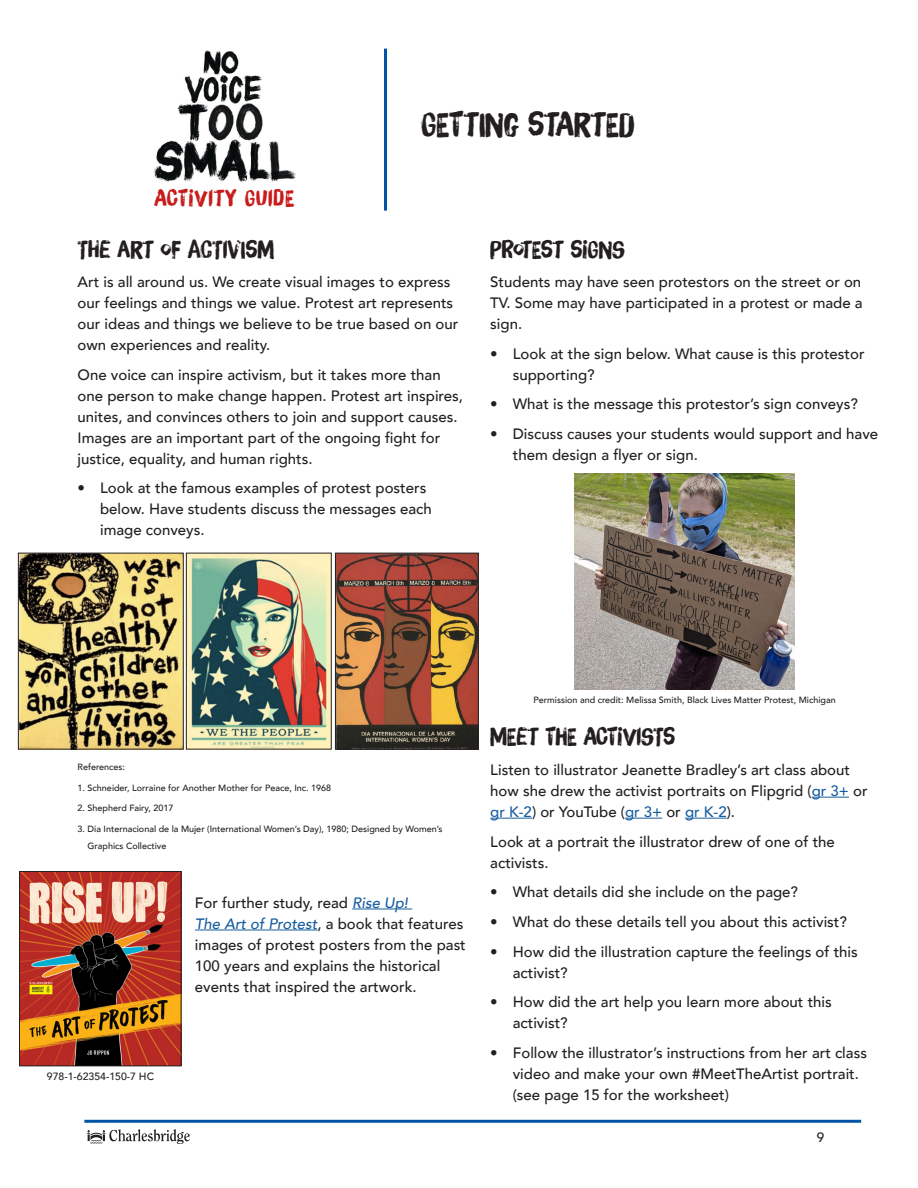
<style>
.page{position:relative;width:918px;height:1188px;background:#fff}
.page>*{position:absolute;margin:0;border:0;box-sizing:border-box;transform-origin:0 0}
.t1{font:33px "Brush Up";color:#231f20}
.t2{font:24px "Brush Up";color:#231f20}
.t3{font:22.5px "Brush Up";letter-spacing:.04em;color:#c71c1b}
.t4{font:500 15px/21px "Avenir";color:#231f20}
.t5{font:500 13.5px "Avenir";color:#231f20}
.t6{font:500 10.5px "Avenir";color:#231f20}
.t7{font:500 9px/16.5px "Avenir";color:#231f20}
.s1{font-style:italic;color:#175d9e}
.s2{color:#175d9e}
</style>
<div class="page">
<img style="left:87px;top:1129px;width:103px;height:15px">
<hr style="left:84px;top:1120px;width:777px;height:3px;background:#0054a5">
<hr style="left:352px;top:909px;width:60px;height:1px;background:#175d9e">
<hr style="left:195px;top:930px;width:123px;height:1px;background:#175d9e">
<hr style="left:812px;top:797px;width:37px;height:1px;background:#175d9e">
<hr style="left:490px;top:818px;width:42px;height:1px;background:#175d9e">
<hr style="left:625px;top:818px;width:37px;height:1px;background:#175d9e">
<hr style="left:685px;top:818px;width:42px;height:1px;background:#175d9e">
<img style="left:575px;top:474px;width:220px;height:216px">
<hr style="left:384px;top:49px;width:3px;height:162px;background:#0054a5">
<img style="left:154px;top:51px;width:142px;height:131px">
<img style="left:20px;top:555px;width:162px;height:193px">
<div style="left:18px;top:553px;width:166px;height:197px;border:1px solid #231f20"></div>
<img style="left:188px;top:555px;width:142px;height:193px">
<div style="left:186px;top:553px;width:146px;height:197px;border:1px solid #231f20"></div>
<img style="left:337px;top:555px;width:140px;height:193px">
<div style="left:335px;top:553px;width:144px;height:197px;border:1px solid #231f20"></div>
<img style="left:21px;top:873px;width:158px;height:191px">
<div style="left:19px;top:871px;width:162px;height:195px;border:1px solid #231f20"></div>
<p class="t3" style="left:154px;top:185px;width:141px">ACTIVITY GUIDE</p>
<p class="t1" style="left:421px;top:104px;width:215px">GETTING STARTED</p>
<p class="t2" style="left:78px;top:235px;width:198px">THE ART OF ACTIVISM</p>
<p class="t4" style="left:78px;top:271px;width:382px">Art is all around us. We create visual images to express our feelings and things we value. Protest art represents our ideas and things we believe to be true based on our own experiences and reality.</p>
<p class="t4" style="left:78px;top:363px;width:387px">One voice can inspire activism, but it takes more than one person to make change happen. Protest art inspires, unites, and convinces others to join and support causes.<br>Images are an important part of the ongoing fight for justice, equality, and human rights.</p>
<p class="t4" style="left:100px;top:477px;width:333px;text-indent:-23px">• Look at the famous examples of protest posters below. Have students discuss the messages each image conveys.</p>
<p class="t2" style="left:490px;top:235px;width:136px">PROTEST SIGNS</p>
<p class="t4" style="left:490px;top:271px;width:374px;text-align:justify">Students may have seen protestors on the street or on TV. Some may have participated in a protest or made a sign.</p>
<p class="t4" style="left:513px;top:342px;width:353px;text-indent:-22px">• Look at the sign below. What cause is this protestor supporting?</p>
<p class="t4" style="left:490px;top:393px;width:369px">• What is the message this protestor’s sign conveys?</p>
<p class="t4" style="left:513px;top:423px;width:367px;text-indent:-22px">• Discuss causes your students would support and have them design a flyer or sign.</p>
<p class="t7" style="left:78px;top:758px;width:49px">References:</p>
<p class="t7" style="left:78px;top:779px;width:255px">1. Schneider, Lorraine for Another Mother for Peace, Inc. 1968</p>
<p class="t7" style="left:78px;top:800px;width:97px">2. Shepherd Fairy, 2017</p>
<p class="t7" style="left:88px;top:820px;width:356px;text-indent:-10px">3. Dia Internacional de la Mujer (International Women’s Day), 1980; Designed by Women’s<br>Graphics Collective</p>
<p class="t6" style="left:47px;top:1067px;width:109px">978-1-62354-150-7 HC</p>
<p class="t4" style="left:195px;top:891px;width:272px">For further study, read <span class="s1">Rise Up!<br>The Art of Protest</span>, a book that features images of protest posters from the past 100 years and explains the historical events that inspired the artwork.</p>
<p class="t7" style="left:534px;top:691px;width:304px">Permission and credit: Melissa Smith, Black Lives Matter Protest, Michigan</p>
<p class="t2" style="left:490px;top:723px;width:186px">MEET THE ACTIVISTS</p>
<p class="t4" style="left:490px;top:758px;width:379px">Listen to illustrator Jeanette Bradley’s art class about how she drew the activist portraits on Flipgrid (<span class="s2">gr 3+</span> or <span class="s2">gr K-2</span>) or YouTube (<span class="s2">gr 3+</span> or <span class="s2">gr K-2</span>).</p>
<p class="t4" style="left:490px;top:830px;width:346px">Look at a portrait the illustrator drew of one of the activists.</p>
<p class="t4" style="left:490px;top:881px;width:309px">• What details did she include on the page?</p>
<p class="t4" style="left:490px;top:910px;width:358px">• What do these details tell you about this activist?</p>
<p class="t4" style="left:513px;top:940px;width:347px;text-indent:-22px">• How did the illustration capture the feelings of this activist?</p>
<p class="t4" style="left:513px;top:991px;width:321px;text-indent:-22px">• How did the art help you learn more about this activist?</p>
<p class="t4" style="left:513px;top:1041px;width:356px;text-indent:-22px">• Follow the illustrator’s instructions from her art class video and make your own #MeetTheArtist portrait. (see page 15 for the worksheet)</p>
<p class="t5" style="left:817px;top:1125px;width:9px">9</p>
</div>
